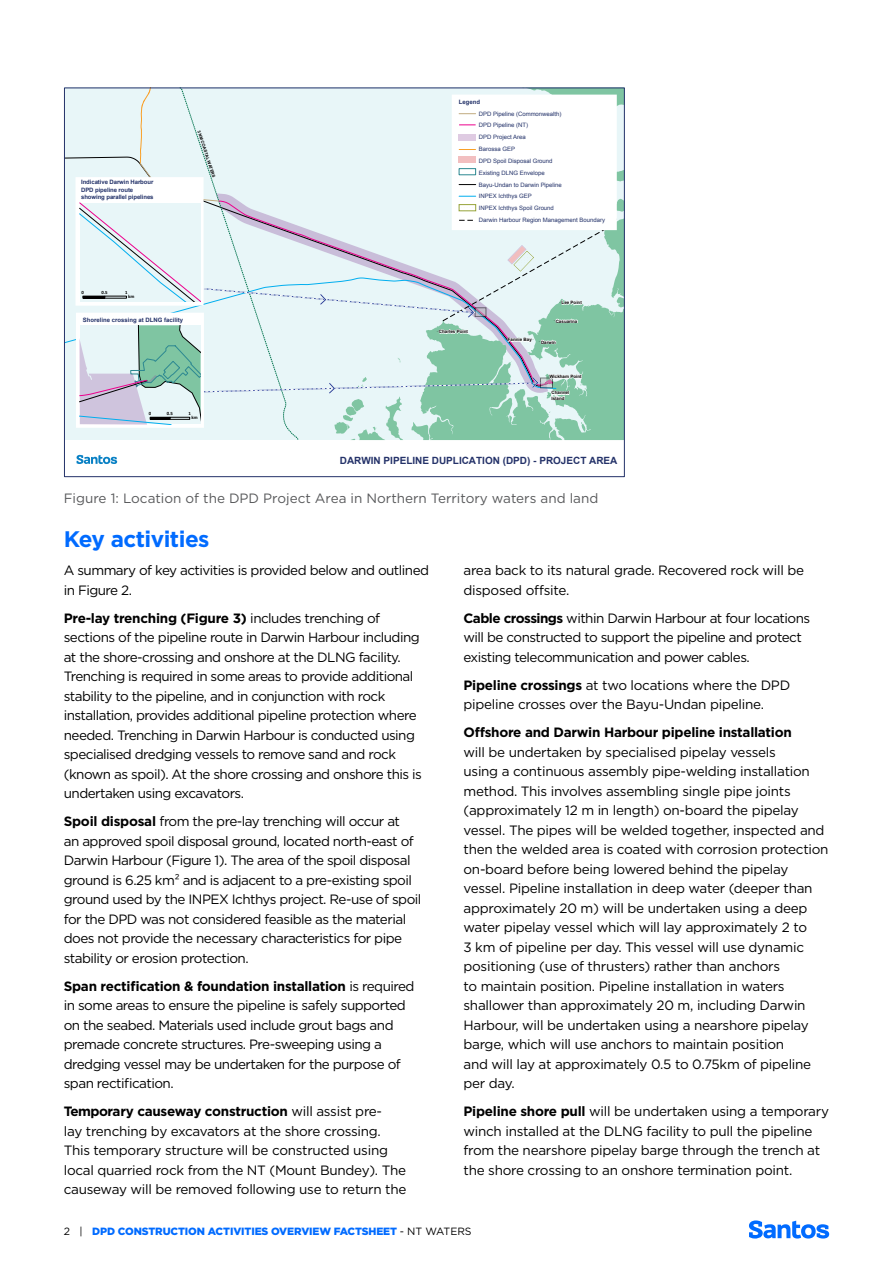
<style>
.page{position:relative;width:893px;height:1263px;background:#fff}
.page>*{position:absolute;margin:0;border:0;box-sizing:border-box;transform-origin:0 0}
.t1{font:700 22.5px "Gotham";letter-spacing:-.025em;color:#006bff}
.t2{font:13.5px/19.5px "Gotham";letter-spacing:-.02em;color:#000}
.t3{font:13.5px/19.5px "Gotham";letter-spacing:-.04em;color:#000}
.t4{font:13.5px "Gotham";color:#58595b}
.t5{font:700 13.5px "Gotham";letter-spacing:-.02em;color:#000}
.t6{font:900 10.5px "Gotham";letter-spacing:-.01em;color:#006bff}
.t7{font:700 9.9px "Arial";color:#243269}
.t8{font:6px/11.9px "Arial";color:#233269}
.t9{font:700 6px/7.2px "Arial";letter-spacing:-.015em;color:#233269}
.t10{font:700 4.8px "Calibri";color:#000}
.t11{font:700 4.5px/5.2px "Arial";color:#000}
.t12{font:700 4.2px "Arial";color:#000}
.t13{font:2.1px "Arial";color:#000}
.s1{font-weight:400;font-size:2.1px}
.s2{font-weight:700}
.s3{font-weight:400;color:#000}
</style>
<div class="page">
<svg style="left:66px;top:277px;width:10px;height:112px"></svg>
<svg style="left:77px;top:455px;width:40px;height:9px"></svg>
<svg style="left:76px;top:88px;width:548px;height:352px"></svg>
<svg style="left:749px;top:1220px;width:80px;height:18px"></svg>
<p class="t9" style="left:81px;top:179px;width:74px">Indicative Darwin Harbour<br>DPD pipeline route showing parallel pipelines</p>
<p class="t12" style="left:202px;top:130px;width:50px;rotate:72deg">3 NM COASTAL WATERS</p>
<p class="t10" style="left:82px;top:289px;width:4px">0</p>
<p class="t10" style="left:102px;top:289px;width:8px">0.5</p>
<p class="t10" style="left:125px;top:289px;width:4px">1</p>
<p class="t10" style="left:128px;top:293px;width:8px">km</p>
<p class="t9" style="left:83px;top:316px;width:102px">Shoreline crossing at DLNG facility</p>
<p class="t10" style="left:149px;top:410px;width:4px">0</p>
<p class="t10" style="left:167px;top:410px;width:8px">0.5</p>
<p class="t10" style="left:188px;top:410px;width:4px">1</p>
<p class="t10" style="left:191px;top:414px;width:8px">km</p>
<p class="t9" style="left:459px;top:98px;width:23px">Legend</p>
<p class="t8" style="left:479px;top:108px;width:128px">DPD Pipeline (Commonwealth)<br>DPD Pipeline (NT)<br>DPD Project Area<br>Barossa GEP<br>DPD Spoil Disposal Ground<br>Existing DLNG Envelope<br>Bayu-Undan to Darwin Pipeline<br>INPEX Ichthys GEP<br>INPEX Ichthys Spoil Ground<br>Darwin Harbour Region Management Boundary</p>
<p class="t11" style="left:562px;top:300px;width:22px">Lee Point</p>
<p class="t13" style="left:560px;top:302px;width:2px">"</p>
<p class="t11" style="left:439px;top:329px;width:30px">Charles Point</p>
<p class="t13" style="left:437px;top:331px;width:2px">"</p>
<p class="t11" style="left:556px;top:318px;width:23px">Casuarina</p>
<p class="t13" style="left:554px;top:320px;width:2px">"</p>
<p class="t11" style="left:508px;top:337px;width:25px">Fannie Bay</p>
<p class="t13" style="left:533px;top:339px;width:2px">"</p>
<p class="t11" style="left:539px;top:340px;width:18px"><span class="s1">"</span> Darwin</p>
<p class="t11" style="left:549px;top:374px;width:34px">Wickham Point</p>
<p class="t13" style="left:548px;top:376px;width:2px">"</p>
<p class="t11" style="left:551px;top:390px;width:19px">Channel<br>Island</p>
<p class="t13" style="left:550px;top:394px;width:2px">"</p>
<p class="t7" style="left:340px;top:454px;width:279px">DARWIN PIPELINE DUPLICATION (DPD) - PROJECT AREA</p>
<p class="t4" style="left:64px;top:489px;width:536px">Figure 1: Location of the DPD Project Area in Northern Territory waters and land</p>
<h1 class="t1" style="left:64px;top:524px;width:147px">Key activities</h1>
<p class="t3" style="left:64px;top:561px;width:367px">A summary of key activities is provided below and outlined in Figure 2.</p>
<p class="t3" style="left:64px;top:608px;width:360px"><span class="s2">Pre-lay trenching (Figure 3)</span> includes trenching of sections of the pipeline route in Darwin Harbour including at the shore-crossing and onshore at the DLNG facility.<br>Trenching is required in some areas to provide additional stability to the pipeline, and in conjunction with rock installation, provides additional pipeline protection where needed. Trenching in Darwin Harbour is conducted using specialised dredging vessels to remove sand and rock (known as spoil). At the shore crossing and onshore this is undertaken using excavators.</p>
<p class="t3" style="left:64px;top:811px;width:359px"><span class="s2">Spoil disposal</span> from the pre-lay trenching will occur at<br>an approved spoil disposal ground, located north-east of Darwin Harbour (Figure 1). The area of the spoil disposal ground is 6.25 km² and is adjacent to a pre-existing spoil ground used by the INPEX Ichthys project. Re-use of spoil for the DPD was not considered feasible as the material does not provide the necessary characteristics for pipe stability or erosion protection.</p>
<p class="t3" style="left:64px;top:976px;width:352px"><span class="s2">Span rectification &amp; foundation installation</span> is required in some areas to ensure the pipeline is safely supported on the seabed. Materials used include grout bags and premade concrete structures. Pre-sweeping using a dredging vessel may be undertaken for the purpose of span rectification.</p>
<p class="t2" style="left:64px;top:1101px;width:344px"><span class="s2">Temporary causeway construction</span> will assist pre-<br>lay trenching by excavators at the shore crossing.<br>This temporary structure will be constructed using local quarried rock from the NT (Mount Bundey). The causeway will be removed following use to return the</p>
<p class="t2" style="left:463px;top:560px;width:342px">area back to its natural grade. Recovered rock will be disposed offsite.</p>
<p class="t3" style="left:463px;top:608px;width:348px"><span class="s2">Cable crossings</span> within Darwin Harbour at four locations will be constructed to support the pipeline and protect existing telecommunication and power cables.</p>
<p class="t2" style="left:463px;top:675px;width:328px"><span class="s2">Pipeline crossings</span> at two locations where the DPD pipeline crosses over the Bayu-Undan pipeline.</p>
<p class="t5" style="left:463px;top:723px;width:330px">Offshore and Darwin Harbour pipeline installation</p>
<p class="t2" style="left:463px;top:742px;width:367px">will be undertaken by specialised pipelay vessels<br>using a continuous assembly pipe-welding installation method. This involves assembling single pipe joints (approximately 12 m in length) on-board the pipelay vessel. The pipes will be welded together, inspected and then the welded area is coated with corrosion protection on-board before being lowered behind the pipelay vessel. Pipeline installation in deep water (deeper than approximately 20 m) will be undertaken using a deep water pipelay vessel which will lay approximately 2 to<br>3 km of pipeline per day. This vessel will use dynamic positioning (use of thrusters) rather than anchors<br>to maintain position. Pipeline installation in waters shallower than approximately 20 m, including Darwin Harbour, will be undertaken using a nearshore pipelay barge, which will use anchors to maintain position<br>and will lay at approximately 0.5 to 0.75km of pipeline per day.</p>
<p class="t2" style="left:463px;top:1101px;width:367px"><span class="s2">Pipeline shore pull</span> will be undertaken using a temporary winch installed at the DLNG facility to pull the pipeline from the nearshore pipelay barge through the trench at the shore crossing to an onshore termination point.</p>
<p class="t6" style="left:64px;top:1224px;width:409px"><span class="s3">2 |</span> DPD CONSTRUCTION ACTIVITIES OVERVIEW FACTSHEET <span class="s3">- NT WATERS</span></p>
</div>
